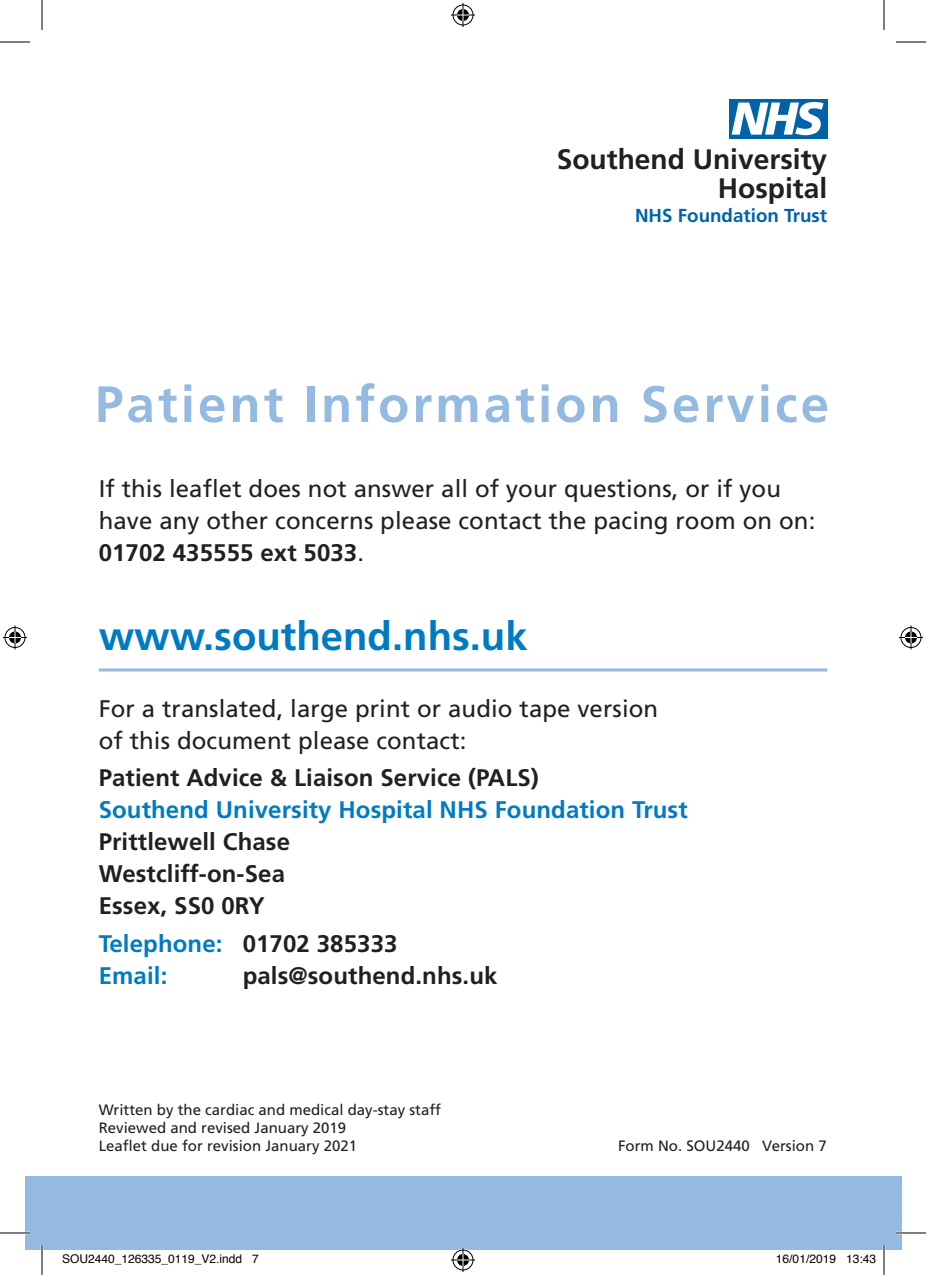
<style>
.page{position:relative;width:926px;height:1275px;background:#fff}
.page>*{position:absolute;margin:0;border:0;box-sizing:border-box;transform-origin:0 0}
.t1{font:700 51px "Frutiger";letter-spacing:.06em;color:#94bae2}
.t2{font:700 40px "Frutiger";color:#007bc3}
.t3{font:700 28.2px/28.6px "Frutiger";color:#231f20;text-align:right}
.t4{font:24px/32px "Frutiger";letter-spacing:.005em;color:#231f20}
.t5{font:700 24px/32px "Frutiger";letter-spacing:.005em;color:#231f20}
.t6{font:700 24px/32px "Frutiger";letter-spacing:.005em;color:#007bc3}
.t7{font:700 18.8px "Frutiger";color:#0163a7}
.t8{font:15px/18px "Frutiger";color:#231f20}
.t9{font:12px "Helvetica";color:#000}
.s1{font-weight:700}
.s2{color:#231f20}
</style>
<div class="page">
<div style="left:729px;top:99px;width:98px;height:40px;background:#0163a7"></div>
<svg style="left:732px;top:102px;width:92px;height:33px"></svg>
<div style="left:25px;top:1176px;width:876px;height:74px;background:#94bae2"></div>
<hr style="left:99px;top:668px;width:728px;height:3px;background:#94bae2">
<hr style="left:0;top:1231px;width:30px;height:3px;background:#fff">
<hr style="left:896px;top:1231px;width:30px;height:3px;background:#fff">
<hr style="left:41px;top:1245px;width:2px;height:30px;background:#fff">
<hr style="left:883px;top:1245px;width:2px;height:30px;background:#fff">
<hr style="left:0;top:42px;width:30px;height:1px;background:#000">
<hr style="left:896px;top:42px;width:30px;height:1px;background:#000">
<hr style="left:0;top:1232px;width:30px;height:1px;background:#000">
<hr style="left:896px;top:1232px;width:30px;height:1px;background:#000">
<hr style="left:42px;top:0;width:1px;height:30px;background:#000">
<hr style="left:42px;top:1245px;width:1px;height:30px;background:#000">
<hr style="left:884px;top:0;width:1px;height:30px;background:#000">
<hr style="left:884px;top:1245px;width:1px;height:30px;background:#000">
<svg style="left:451px;top:3px;width:24px;height:24px"></svg>
<svg style="left:451px;top:1248px;width:24px;height:24px"></svg>
<svg style="left:3px;top:625px;width:24px;height:24px"></svg>
<svg style="left:899px;top:625px;width:24px;height:24px"></svg>
<p class="t3" style="left:557px;top:145px;width:272px">Southend University<br>Hospital</p>
<p class="t7" style="left:635px;top:204px;width:194px">NHS Foundation Trust</p>
<h1 class="t1" style="left:95px;top:374px;width:735px">Patient Information Service</h1>
<p class="t4" style="left:99px;top:473px;width:718px">If this leaflet does not answer all of your questions, or if you have any other concerns please contact the pacing room on on:<br><span class="s1">01702 435555 ext 5033</span>.</p>
<h2 class="t2" style="left:99px;top:613px;width:430px">www.southend.nhs.uk</h2>
<p class="t4" style="left:99px;top:692px;width:561px">For a translated, large print or audio tape version of this document please contact:</p>
<p class="t5" style="left:99px;top:762px;width:442px">Patient Advice &amp; Liaison Service (PALS)</p>
<p class="t6" style="left:99px;top:794px;width:590px">Southend University Hospital NHS Foundation Trust</p>
<p class="t5" style="left:99px;top:826px;width:193px">Prittlewell Chase<br>Westcliff-on-Sea<br>Essex, SS0 0RY</p>
<p class="t6" style="left:99px;top:927px;width:300px">Telephone: <span class="s2">01702 385333<br></span>Email:</p>
<p class="t5" style="left:243px;top:959px;width:256px">pals@southend.nhs.uk</p>
<p class="t8" style="left:99px;top:1100px;width:344px">Written by the cardiac and medical day-stay staff<br>Reviewed and revised January 2019<br>Leaflet due for revision January 2021</p>
<p class="t8" style="left:618px;top:1136px;width:210px">Form No. SOU2440 Version 7</p>
<p class="t9" style="left:62px;top:1249px;width:198px">SOU2440_126335_0119_V2.indd 7</p>
<p class="t9" style="left:776px;top:1249px;width:102px">16/01/2019 13:43</p>
</div>
